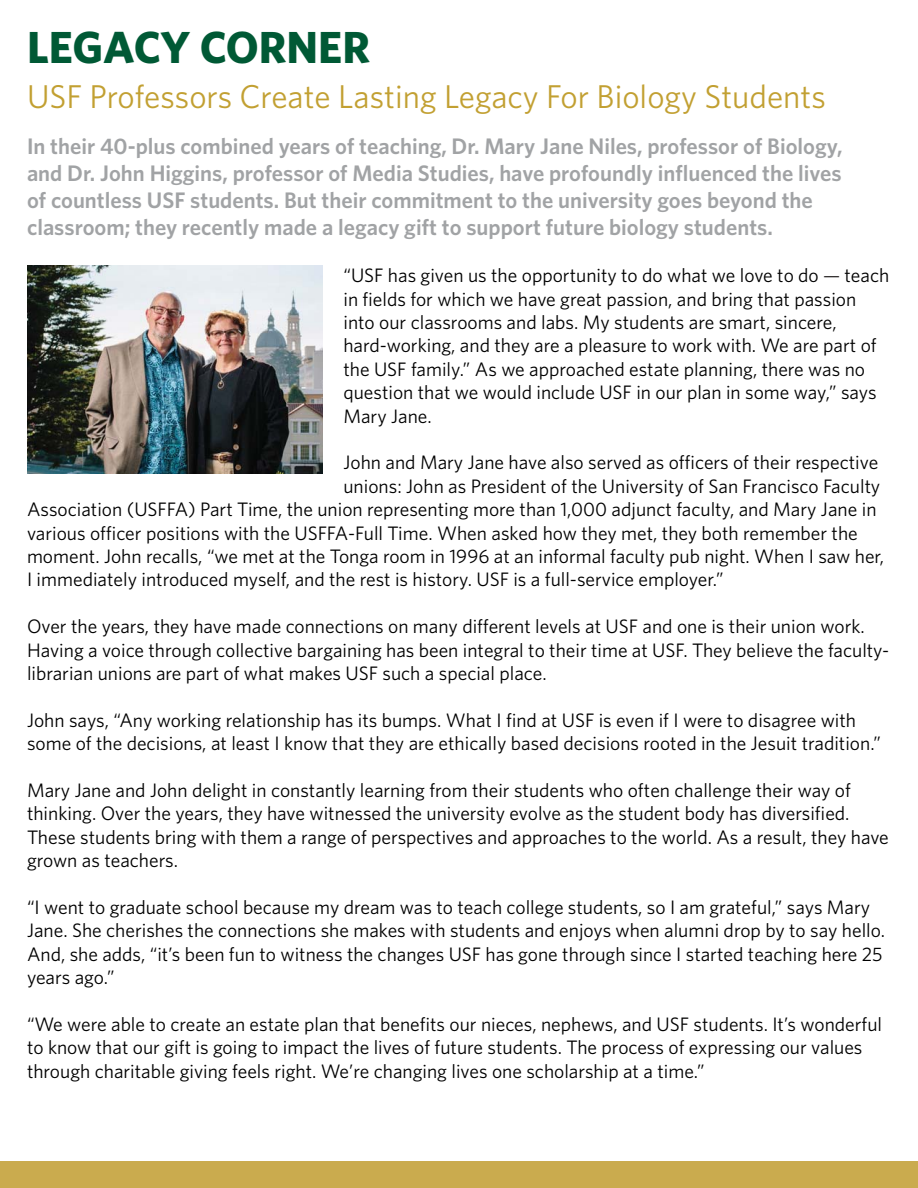
<style>
.page{position:relative;width:918px;height:1188px;background:#fff}
.page>*{position:absolute;margin:0;border:0;box-sizing:border-box;transform-origin:0 0}
.t1{font:700 45px "Whitney";color:#005935}
.t2{font:33px "Whitney";color:#c2a032}
.t3{font:600 22.5px/27px "Whitney";color:#a1a3a5}
.t4{font:19.5px/23.4px "Whitney";color:#000}
.s1{font-size:18.75px;color:#231f20}
</style>
<div class="page">
<div style="left:0;top:1161px;width:918px;height:27px;background:#caab4e"></div>
<img style="left:27px;top:266px;width:295px;height:208px">
<h1 class="t1" style="left:27px;top:30px;width:345px">LEGACY CORNER</h1>
<h2 class="t2" style="left:27px;top:84px;width:800px">USF Professors Create Lasting Legacy For Biology Students</h2>
<p class="t3" style="left:27px;top:135px;width:817px">In their 40-plus combined years of teaching, Dr. Mary Jane Niles, professor of Biology, and Dr. John Higgins, professor of Media Studies, have profoundly influenced the lives of countless USF students. But their commitment to the university goes beyond the classroom; they recently made a legacy gift to support future biology students.</p>
<p class="t4" style="left:343px;top:265px;width:547px">“USF has given us the opportunity to do what we love to do <span class="s1">—</span> teach in fields for which we have great passion, and bring that passion into our classrooms and labs. My students are smart, sincere, hard-working, and they are a pleasure to work with. We are part of the USF family.” As we approached estate planning, there was no question that we would include USF in our plan in some way,” says Mary Jane.</p>
<p class="t4" style="left:343px;top:452px;width:536px">John and Mary Jane have also served as officers of their respective</p>
<p class="t4" style="left:343px;top:476px;width:538px">unions: John as President of the University of San Francisco Faculty</p>
<p class="t4" style="left:27px;top:499px;width:851px">Association (USFFA) Part Time, the union representing more than 1,000 adjunct faculty, and Mary Jane in</p>
<p class="t4" style="left:27px;top:523px;width:832px">various officer positions with the USFFA-Full Time. When asked how they met, they both remember the</p>
<p class="t4" style="left:27px;top:546px;width:859px">moment. John recalls, “we met at the Tonga room in 1996 at an informal faculty pub night. When I saw her,</p>
<p class="t4" style="left:27px;top:569px;width:698px">I immediately introduced myself, and the rest is history. USF is a full-service employer.”</p>
<p class="t4" style="left:27px;top:616px;width:864px">Over the years, they have made connections on many different levels at USF and one is their union work.<br>Having a voice through collective bargaining has been integral to their time at USF. They believe the faculty&shy;librarian unions are part of what makes USF such a special place.</p>
<p class="t4" style="left:27px;top:710px;width:856px">John says, “Any working relationship has its bumps. What I find at USF is even if I were to disagree with some of the decisions, at least I know that they are ethically based decisions rooted in the Jesuit tradition.”</p>
<p class="t4" style="left:27px;top:780px;width:863px">Mary Jane and John delight in constantly learning from their students who often challenge their way of thinking. Over the years, they have witnessed the university evolve as the student body has diversified.<br>These students bring with them a range of perspectives and approaches to the world. As a result, they have grown as teachers.</p>
<p class="t4" style="left:27px;top:897px;width:860px">“I went to graduate school because my dream was to teach college students, so I am grateful,” says Mary Jane. She cherishes the connections she makes with students and enjoys when alumni drop by to say hello.<br>And, she adds, “it’s been fun to witness the changes USF has gone through since I started teaching here 25 years ago.”</p>
<p class="t4" style="left:27px;top:1014px;width:857px">“We were able to create an estate plan that benefits our nieces, nephews, and USF students. It’s wonderful to know that our gift is going to impact the lives of future students. The process of expressing our values through charitable giving feels right. We’re changing lives one scholarship at a time.”</p>
</div>
